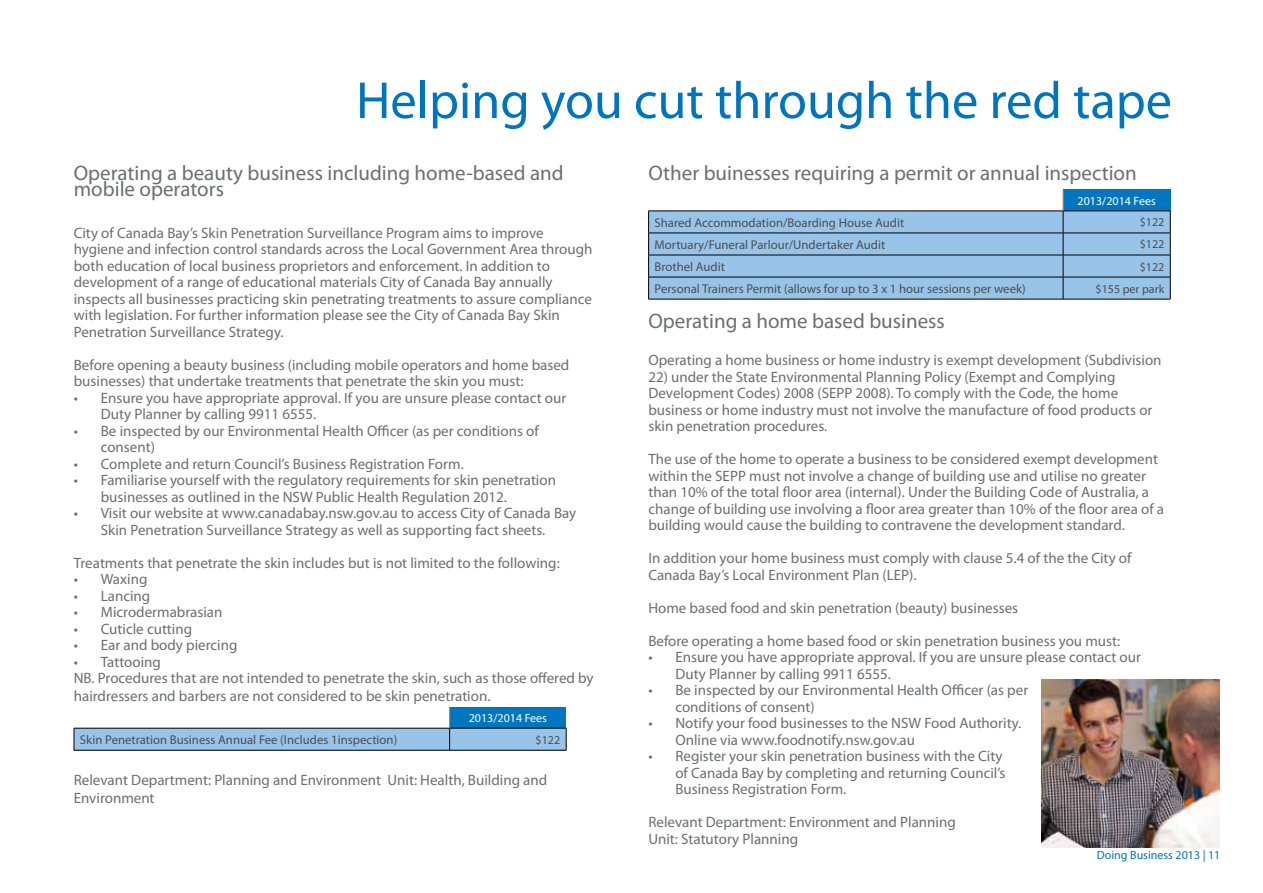
<style>
.page{position:relative;width:1263px;height:893px;background:#fff}
.page>*{position:absolute;margin:0;border:0;box-sizing:border-box;transform-origin:0 0}
.t1{font:52.5px "Myriad Pro";color:#0075bf}
.t2{font:21px/16.5px "Myriad Pro";color:#6d6e71}
.t3{font:15px/16.5px "Myriad Pro";color:#6d6e71}
.t4{font:12.75px "Myriad Pro";color:#4d4d4f}
.t5{font:12px "Myriad Pro";color:#4d4d4f}
.t6{font:12px "Myriad Pro";color:#fff}
.t7{font:12px "Myriad Pro";color:#0076c0}
</style>
<div class="page">
<div style="left:450px;top:707px;width:116px;height:21px;background:#0076c0"></div>
<div style="left:74px;top:728px;width:376px;height:22px;background:#98c4e9"></div>
<div style="left:450px;top:728px;width:116px;height:22px;background:#98c4e9"></div>
<hr style="left:74px;top:728px;width:376px;height:1px;background:#000">
<svg style="left:74px;top:728px;width:1px;height:22px"></svg>
<hr style="left:450px;top:728px;width:116px;height:1px;background:#000">
<svg style="left:566px;top:728px;width:1px;height:22px"></svg>
<hr style="left:74px;top:750px;width:376px;height:1px;background:#000">
<hr style="left:450px;top:750px;width:116px;height:1px;background:#000">
<svg style="left:449px;top:707px;width:1px;height:43px"></svg>
<hr style="left:648px;top:299px;width:415px;height:1px;background:#000">
<hr style="left:1063px;top:299px;width:107px;height:1px;background:#000">
<svg style="left:648px;top:190px;width:523px;height:109px;background:#9ac0e0"></svg>
<img style="left:1041px;top:679px;width:178px;height:168px">
<h1 class="t1" style="left:356px;top:68px;width:817px">Helping you cut through the red tape</h1>
<h2 class="t2" style="left:74px;top:164px;width:491px">Operating a beauty business including home-based and mobile operators</h2>
<p class="t3" style="left:74px;top:224px;width:520px">City of Canada Bay’s Skin Penetration Surveillance Program aims to improve hygiene and infection control standards across the Local Government Area through both education of local business proprietors and enforcement. In addition to development of a range of educational materials City of Canada Bay annually inspects all businesses practicing skin penetrating treatments to assure compliance with legislation. For further information please see the City of Canada Bay Skin Penetration Surveillance Strategy.</p>
<p class="t3" style="left:74px;top:356px;width:497px">Before opening a beauty business (including mobile operators and home based businesses) that undertake treatments that penetrate the skin you must:</p>
<p class="t3" style="left:101px;top:389px;width:467px;text-indent:-27px">• Ensure you have appropriate approval. If you are unsure please contact our<br>Duty Planner by calling 9911 6555.</p>
<p class="t3" style="left:101px;top:422px;width:439px;text-indent:-27px">• Be inspected by our Environmental Health Officer (as per conditions of consent)</p>
<p class="t3" style="left:74px;top:455px;width:391px">• Complete and return Council’s Business Registration Form.</p>
<p class="t3" style="left:101px;top:472px;width:457px;text-indent:-27px">• Familiarise yourself with the regulatory requirements for skin penetration businesses as outlined in the NSW Public Health Regulation 2012.</p>
<p class="t3" style="left:74px;top:505px;width:504px;text-align:center">• Visit our website at www.canadabay.nsw.gov.au to access City of Canada Bay<br>Skin Penetration Surveillance Strategy as well as supporting fact sheets.</p>
<p class="t3" style="left:74px;top:554px;width:487px">Treatments that penetrate the skin includes but is not limited to the following:</p>
<p class="t3" style="left:74px;top:571px;width:75px">• Waxing</p>
<p class="t3" style="left:74px;top:587px;width:78px">• Lancing</p>
<p class="t3" style="left:74px;top:604px;width:150px">• Microdermabrasian</p>
<p class="t3" style="left:74px;top:620px;width:120px">• Cuticle cutting</p>
<p class="t3" style="left:74px;top:637px;width:165px">• Ear and body piercing</p>
<p class="t3" style="left:74px;top:653px;width:521px">• Tattooing<br>NB. Procedures that are not intended to penetrate the skin, such as those offered by</p>
<p class="t3" style="left:74px;top:688px;width:418px">hairdressers and barbers are not considered to be skin penetration.</p>
<p class="t6" style="left:469px;top:711px;width:80px">2013/2014 Fees</p>
<p class="t4" style="left:80px;top:732px;width:319px">Skin Penetration Business Annual Fee (Includes 1inspection)</p>
<p class="t5" style="left:536px;top:732px;width:26px">$122</p>
<p class="t3" style="left:74px;top:770px;width:475px;line-height:18px">Relevant Department: Planning and Environment Unit: Health, Building and<br>Environment</p>
<h2 class="t2" style="left:648px;top:164px;width:490px">Other buinesses requiring a permit or annual inspection</h2>
<p class="t6" style="left:1078px;top:193px;width:80px">2013/2014 Fees</p>
<p class="t4" style="left:655px;top:215px;width:251px">Shared Accommodation/Boarding House Audit</p>
<p class="t5" style="left:1140px;top:215px;width:26px">$122</p>
<p class="t4" style="left:655px;top:237px;width:232px">Mortuary/Funeral Parlour/Undertaker Audit</p>
<p class="t5" style="left:1140px;top:237px;width:26px">$122</p>
<p class="t4" style="left:655px;top:259px;width:72px">Brothel Audit</p>
<p class="t5" style="left:1140px;top:259px;width:26px">$122</p>
<p class="t4" style="left:655px;top:281px;width:373px">Personal Trainers Permit (allows for up to 3 x 1 hour sessions per week)</p>
<p class="t5" style="left:1095px;top:281px;width:70px">$155 per park</p>
<h2 class="t2" style="left:648px;top:312px;width:298px">Operating a home based business</h2>
<p class="t3" style="left:648px;top:352px;width:515px">Operating a home business or home industry is exempt development (Subdivision</p>
<p class="t3" style="left:648px;top:368px;width:506px">22) under the State Environmental Planning Policy (Exempt and Complying Development Codes) 2008 (SEPP 2008). To comply with the Code, the home business or home industry must not involve the manufacture of food products or skin penetration procedures.</p>
<p class="t3" style="left:648px;top:451px;width:517px">The use of the home to operate a business to be considered exempt development within the SEPP must not involve a change of building use and utilise no greater than 10% of the total floor area (internal). Under the Building Code of Australia, a change of building use involving a floor area greater than 10% of the floor area of a building would cause the building to contravene the development standard.</p>
<p class="t3" style="left:648px;top:550px;width:485px">In addition your home business must comply with clause 5.4 of the the City of<br>Canada Bay’s Local Environment Plan (LEP).</p>
<p class="t3" style="left:648px;top:599px;width:371px">Home based food and skin penetration (beauty) businesses</p>
<p class="t3" style="left:648px;top:632px;width:473px">Before operating a home based food or skin penetration business you must:</p>
<p class="t3" style="left:675px;top:649px;width:467px;text-indent:-27px">• Ensure you have appropriate approval. If you are unsure please contact our<br>Duty Planner by calling 9911 6555.</p>
<p class="t3" style="left:675px;top:682px;width:354px;text-indent:-27px">• Be inspected by our Environmental Health Officer (as per conditions of consent)</p>
<p class="t3" style="left:675px;top:715px;width:347px;text-indent:-27px">• Notify your food businesses to the NSW Food Authority.<br>Online via www.foodnotify.nsw.gov.au</p>
<p class="t3" style="left:675px;top:748px;width:332px;text-indent:-27px">• Register your skin penetration business with the City of Canada Bay by completing and returning Council’s<br>Business Registration Form.</p>
<p class="t3" style="left:648px;top:814px;width:309px">Relevant Department: Environment and Planning<br>Unit: Statutory Planning</p>
<p class="t7" style="left:1097px;top:848px;width:125px">Doing Business 2013 | 11</p>
</div>
